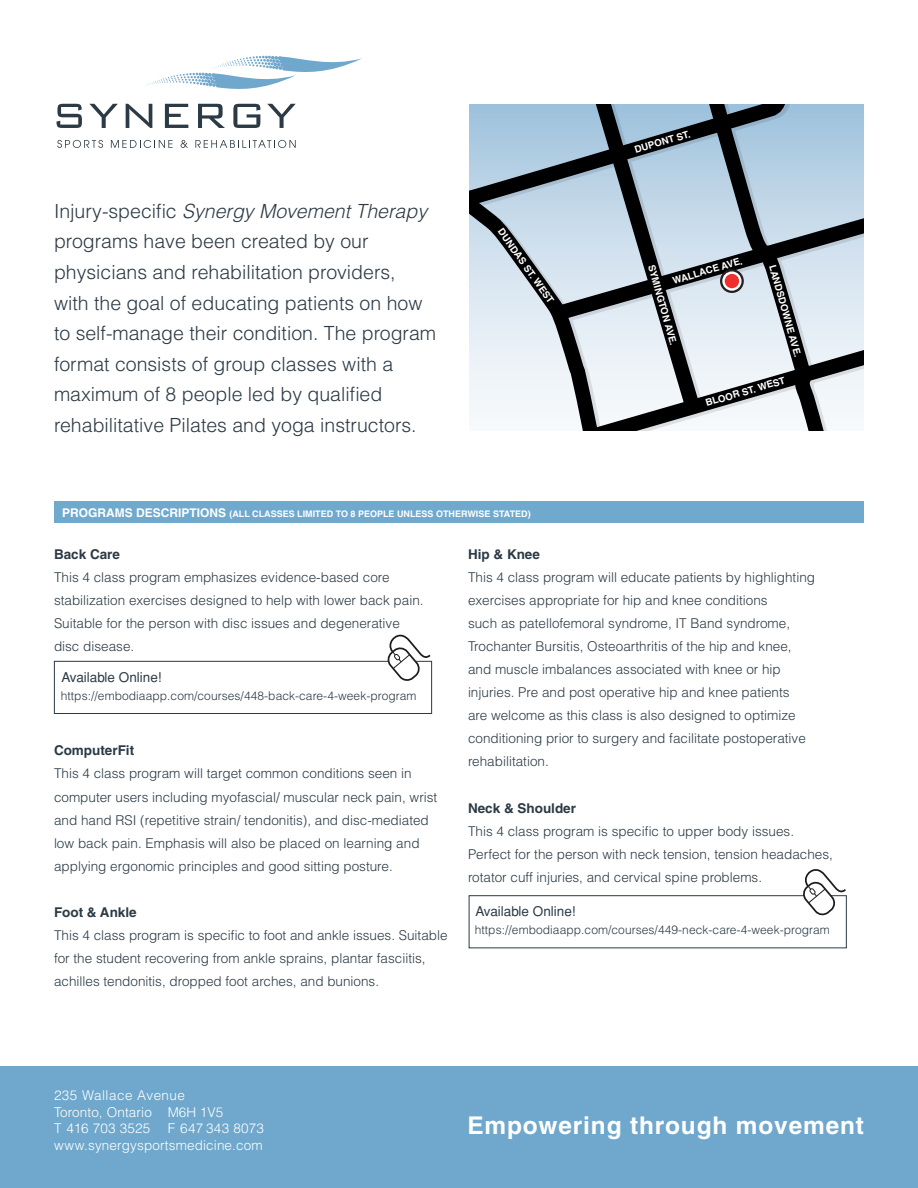
<style>
.page{position:relative;width:918px;height:1188px;background:#fff}
.page>*{position:absolute;margin:0;border:0;box-sizing:border-box;transform-origin:0 0}
.t1{font:700 24.45px "Helvetica";letter-spacing:.035em;color:#fff}
.t2{font:300 19.5px/30.6px "Helvetica";color:#2b3a45}
.t3{font:300 13.5px/23.1px "Helvetica";color:#2b3a45}
.t4{font:300 13.5px "Helvetica";letter-spacing:.01em;color:#fff}
.t5{font:700 13.5px "Helvetica";color:#2b3a45}
.t6{font:13.5px "Helvetica";color:#2b3a45}
.t7{font:300 13.5px "Helvetica";letter-spacing:.035em;color:#fff}
.t8{font:300 12px "Helvetica";letter-spacing:.005em;color:#2b3a45}
.t9{font:700 9.75px "Helvetica";color:#fff}
.t10{font:700 9px "Helvetica";color:#fff}
.s1{font-style:italic}
.s2{font-size:12px}
</style>
<div class="page">
<div style="left:0;top:1066px;width:918px;height:122px;background:#6fa8cc"></div>
<svg style="left:57px;top:104px;width:25px;height:24px"></svg>
<svg style="left:89px;top:104px;width:29px;height:24px"></svg>
<svg style="left:126px;top:104px;width:26px;height:24px"></svg>
<svg style="left:165px;top:104px;width:23px;height:24px"></svg>
<svg style="left:198px;top:104px;width:27px;height:24px"></svg>
<svg style="left:233px;top:104px;width:27px;height:24px"></svg>
<svg style="left:267px;top:104px;width:29px;height:24px"></svg>
<svg style="left:57px;top:140px;width:46px;height:8px"></svg>
<svg style="left:111px;top:140px;width:62px;height:8px"></svg>
<svg style="left:181px;top:140px;width:7px;height:8px"></svg>
<svg style="left:195px;top:140px;width:101px;height:8px"></svg>
<svg style="left:146px;top:56px;width:216px;height:33px"></svg>
<div style="left:54px;top:502px;width:810px;height:21px;background:#70a9ce"></div>
<svg style="left:469px;top:104px;width:394px;height:326px;background:#a8b5bf"></svg>
<svg style="left:720px;top:269px;width:24px;height:24px"></svg>
<svg style="left:724px;top:273px;width:16px;height:16px"></svg>
<div style="left:722px;top:271px;width:20px;height:20px;border:2px solid #fff;border-radius:50%"></div>
<div style="left:54px;top:661px;width:378px;height:53px;border:1px solid #2b3a45"></div>
<div style="left:469px;top:895px;width:378px;height:53px;border:1px solid #2b3a45"></div>
<svg style="left:385px;top:634px;width:46px;height:48px"></svg>
<svg style="left:800px;top:869px;width:46px;height:47px"></svg>
<p class="t2" style="left:54px;top:195px;width:384px">Injury-specific <span class="s1">Synergy Movement Therapy </span>programs have been created by our physicians and rehabilitation providers,<br>with the goal of educating patients on how to self-manage their condition. The program format consists of group classes with a maximum of 8 people led by qualified rehabilitative Pilates and yoga instructors.</p>
<p class="t9" style="left:505px;top:226px;width:91px;rotate:55deg">DUNDAS ST. WEST</p>
<p class="t9" style="left:633px;top:144px;width:59px;rotate:-16deg">DUPONT ST.</p>
<p class="t9" style="left:671px;top:275px;width:74px;rotate:-16deg">WALLACE AVE.</p>
<p class="t9" style="left:657px;top:263px;width:84px;rotate:74deg">SYMINGTON AVE.</p>
<p class="t9" style="left:778px;top:263px;width:97px;rotate:74deg">LANDSDOWNE AVE.</p>
<p class="t9" style="left:704px;top:397px;width:84px;rotate:-16deg">BLOOR ST. WEST</p>
<p class="t10" style="left:62px;top:508px;width:470px"><span class="s2">PROGRAMS DESCRIPTIONS</span> (ALL CLASSES LIMITED TO 8 PEOPLE UNLESS OTHERWISE STATED)</p>
<p class="t5" style="left:54px;top:546px;width:68px">Back Care</p>
<p class="t3" style="left:54px;top:565px;width:371px">This 4 class program emphasizes evidence-based core stabilization exercises designed to help with lower back pain.<br>Suitable for the person with disc issues and degenerative disc disease.</p>
<p class="t6" style="left:62px;top:669px;width:102px">Available Online!</p>
<p class="t8" style="left:61px;top:688px;width:357px">https://embodiaapp.com/courses/448-back-care-4-week-program</p>
<p class="t5" style="left:468px;top:546px;width:74px">Hip &amp; Knee</p>
<p class="t3" style="left:468px;top:565px;width:349px">This 4 class program will educate patients by highlighting</p>
<p class="t3" style="left:468px;top:588px;width:301px">exercises appropriate for hip and knee conditions</p>
<p class="t3" style="left:468px;top:611px;width:324px">such as patellofemoral syndrome, IT Band syndrome,</p>
<p class="t3" style="left:468px;top:634px;width:325px">Trochanter Bursitis, Osteoarthritis of the hip and knee,</p>
<p class="t3" style="left:468px;top:657px;width:314px">and muscle imbalances associated with knee or hip</p>
<p class="t3" style="left:468px;top:680px;width:323px">injuries. Pre and post operative hip and knee patients</p>
<p class="t3" style="left:468px;top:704px;width:329px">are welcome as this class is also designed to optimize</p>
<p class="t3" style="left:468px;top:727px;width:339px">conditioning prior to surgery and facilitate postoperative</p>
<p class="t3" style="left:468px;top:750px;width:82px">rehabilitation.</p>
<p class="t5" style="left:468px;top:800px;width:110px">Neck &amp; Shoulder</p>
<p class="t3" style="left:468px;top:819px;width:366px">This 4 class program is specific to upper body issues.<br>Perfect for the person with neck tension, tension headaches, rotator cuff injuries, and cervical spine problems.</p>
<p class="t6" style="left:476px;top:903px;width:102px">Available Online!</p>
<p class="t8" style="left:475px;top:922px;width:357px">https://embodiaapp.com/courses/449-neck-care-4-week-program</p>
<p class="t5" style="left:54px;top:742px;width:82px">ComputerFit</p>
<p class="t3" style="left:54px;top:762px;width:385px">This 4 class program will target common conditions seen in computer users including myofascial/ muscular neck pain, wrist and hand RSI (repetitive strain/ tendonitis), and disc-mediated low back pain. Emphasis will also be placed on learning and applying ergonomic principles and good sitting posture.</p>
<p class="t5" style="left:54px;top:904px;width:84px">Foot &amp; Ankle</p>
<p class="t3" style="left:54px;top:923px;width:395px">This 4 class program is specific to foot and ankle issues. Suitable for the student recovering from ankle sprains, plantar fasciitis, achilles tendonitis, dropped foot arches, and bunions.</p>
<p class="t7" style="left:54px;top:1087px;width:133px">235 Wallace Avenue</p>
<p class="t4" style="left:54px;top:1103px;width:171px">Toronto, Ontario M6H 1V5</p>
<p class="t4" style="left:54px;top:1120px;width:98px">T 416 703 3525</p>
<p class="t4" style="left:168px;top:1120px;width:98px">F 647 343 8073</p>
<p class="t4" style="left:54px;top:1136px;width:210px">www.synergysportsmedicine.com</p>
<p class="t1" style="left:467px;top:1111px;width:398px">Empowering through movement</p>
</div>
